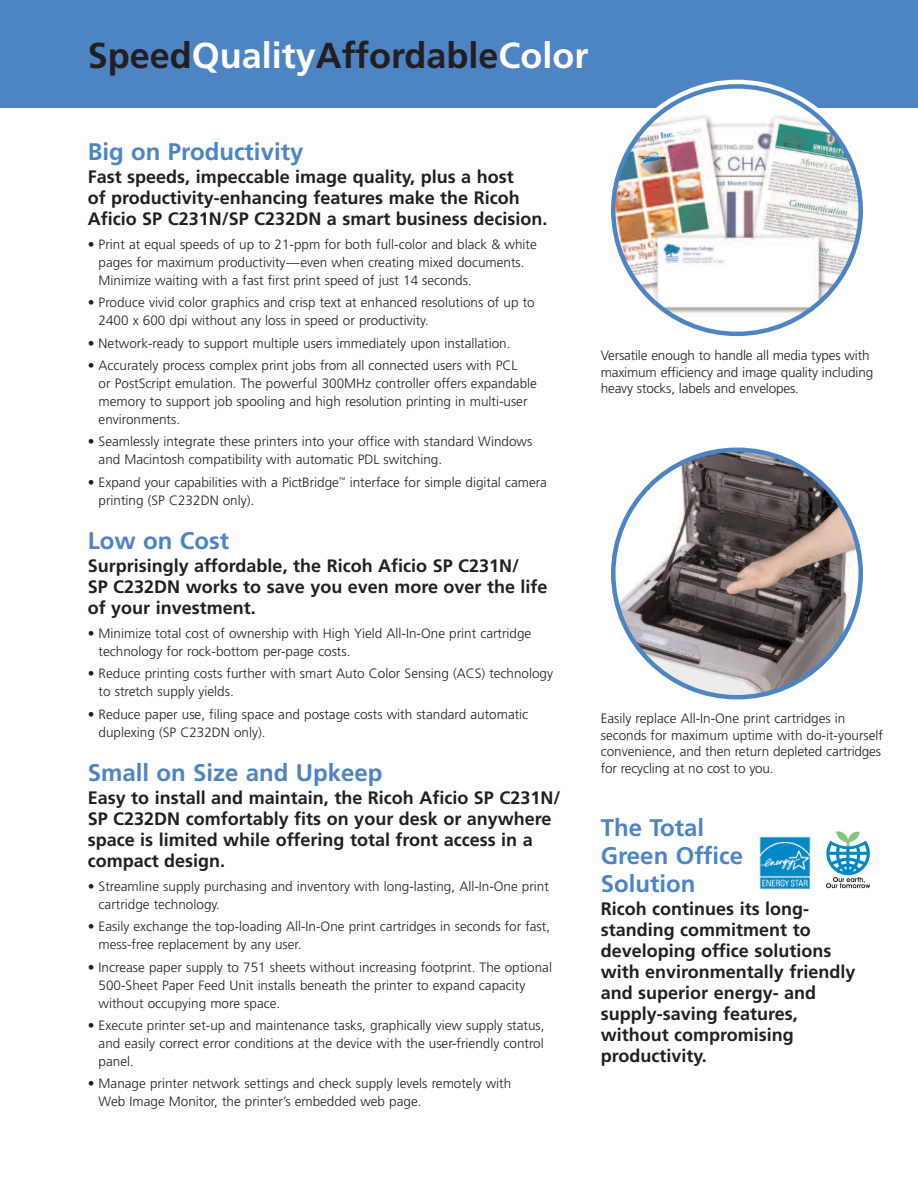
<style>
.page{position:relative;width:918px;height:1188px;background:#fff}
.page>*{position:absolute;margin:0;border:0;box-sizing:border-box;transform-origin:0 0}
.t1{font:700 36px "Frutiger";color:#231f20}
.t2{font:700 24px/27.8px "Frutiger";color:#4d84c4}
.t3{font:700 18px/21px "Frutiger";color:#231f20}
.t4{font:300 13.5px/18px "Frutiger";color:#231f20}
.s1{color:#fff}
</style>
<div class="page">
<div style="left:0;top:0;width:918px;height:108px;background:#4d84c4"></div>
<svg style="left:611px;top:448px;width:252px;height:251px"></svg>
<img style="left:611px;top:84px;width:252px;height:252px">
<svg style="left:826px;top:831px;width:44px;height:57px"></svg>
<img style="left:760px;top:837px;width:51px;height:52px">
<h1 class="t1" style="left:88px;top:41px;width:502px">Speed<span class="s1">Quality</span>Affordable<span class="s1">Color</span></h1>
<h2 class="t2" style="left:88px;top:139px;width:217px">Big on Productivity</h2>
<h3 class="t3" style="left:88px;top:167px;width:461px">Fast speeds, impeccable image quality, plus a host<br>of productivity-enhancing features make the Ricoh<br>Aficio SP C231N/SP C232DN a smart business decision.</h3>
<p class="t4" style="left:99px;top:236px;width:440px;text-indent:-11px">• Print at equal speeds of up to 21-ppm for both full-color and black &amp; white pages for maximum productivity—even when creating mixed documents.<br>Minimize waiting with a fast first print speed of just 14 seconds.</p>
<p class="t4" style="left:99px;top:295px;width:438px;text-indent:-11px">• Produce vivid color graphics and crisp text at enhanced resolutions of up to<br>2400 x 600 dpi without any loss in speed or productivity.</p>
<p class="t4" style="left:88px;top:335px;width:424px">• Network-ready to support multiple users immediately upon installation.</p>
<p class="t4" style="left:99px;top:357px;width:440px;text-indent:-11px">• Accurately process complex print jobs from all connected users with PCL<br>or PostScript emulation. The powerful 300MHz controller offers expandable memory to support job spooling and high resolution printing in multi-user environments.</p>
<p class="t4" style="left:99px;top:434px;width:435px;text-indent:-11px">• Seamlessly integrate these printers into your office with standard Windows and Macintosh compatibility with automatic PDL switching.</p>
<p class="t4" style="left:99px;top:474px;width:450px;text-indent:-11px">• Expand your capabilities with a PictBridge<sup>™</sup> interface for simple digital camera printing (SP C232DN only).</p>
<h2 class="t2" style="left:88px;top:528px;width:143px">Low on Cost</h2>
<h3 class="t3" style="left:88px;top:556px;width:461px">Surprisingly affordable, the Ricoh Aficio SP C231N/<br>SP C232DN works to save you even more over the life of your investment.</h3>
<p class="t4" style="left:99px;top:625px;width:434px;text-indent:-11px">• Minimize total cost of ownership with High Yield All-In-One print cartridge technology for rock-bottom per-page costs.</p>
<p class="t4" style="left:99px;top:666px;width:456px;text-indent:-11px">• Reduce printing costs further with smart Auto Color Sensing (ACS) technology to stretch supply yields.</p>
<p class="t4" style="left:99px;top:706px;width:431px;text-indent:-11px">• Reduce paper use, filing space and postage costs with standard automatic duplexing (SP C232DN only).</p>
<h2 class="t2" style="left:88px;top:760px;width:296px">Small on Size and Upkeep</h2>
<h3 class="t3" style="left:88px;top:788px;width:474px">Easy to install and maintain, the Ricoh Aficio SP C231N/ SP C232DN comfortably fits on your desk or anywhere space is limited while offering total front access in a compact design.</h3>
<p class="t4" style="left:99px;top:878px;width:452px;text-indent:-11px">• Streamline supply purchasing and inventory with long-lasting, All-In-One print cartridge technology.</p>
<p class="t4" style="left:99px;top:919px;width:453px;text-indent:-11px">• Easily exchange the top-loading All-In-One print cartridges in seconds for fast, mess-free replacement by any user.</p>
<p class="t4" style="left:99px;top:959px;width:455px;text-indent:-11px">• Increase paper supply to 751 sheets without increasing footprint. The optional<br>500-Sheet Paper Feed Unit installs beneath the printer to expand capacity without occupying more space.</p>
<p class="t4" style="left:99px;top:1017px;width:447px;text-align:justify;text-indent:-11px">• Execute printer set-up and maintenance tasks, graphically view supply status, and easily correct error conditions at the device with the user-friendly control panel.</p>
<p class="t4" style="left:99px;top:1076px;width:414px;text-indent:-11px">• Manage printer network settings and check supply levels remotely with<br>Web Image Monitor, the printer’s embedded web page.</p>
<p class="t4" style="left:601px;top:348px;width:274px;line-height:16.5px">Versatile enough to handle all media types with maximum efficiency and image quality including heavy stocks, labels and envelopes.</p>
<p class="t4" style="left:601px;top:711px;width:284px;line-height:16.5px">Easily replace All-In-One print cartridges in seconds for maximum uptime with do-it-yourself convenience, and then return depleted cartridges for recycling at no cost to you.</p>
<h2 class="t2" style="left:601px;top:816px;width:144px">The Total<br>Green Office<br>Solution</h2>
<h3 class="t3" style="left:601px;top:900px;width:256px">Ricoh continues its long&shy;standing commitment to developing office solutions with environmentally friendly and superior energy- and supply-saving features, without compromising productivity.</h3>
</div>
